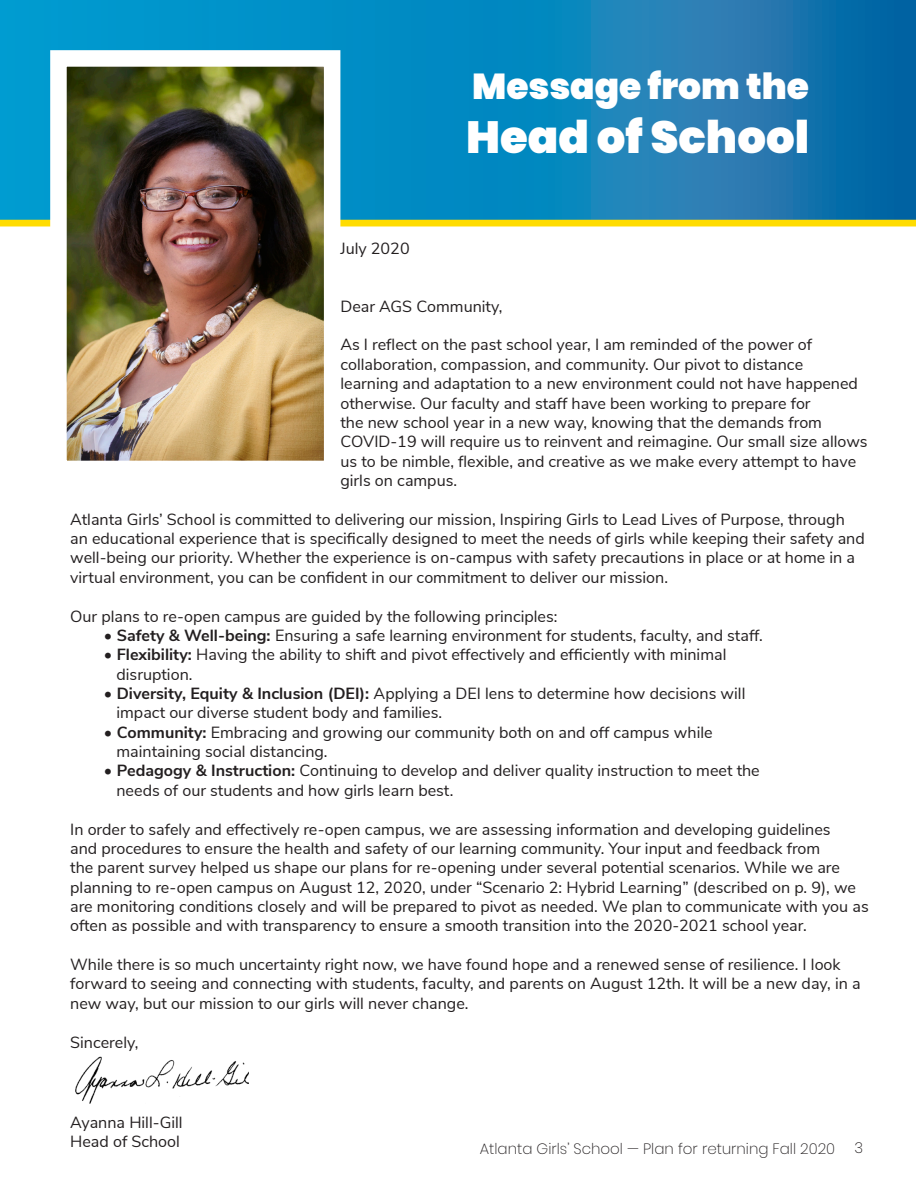
<style>
.page{position:relative;width:918px;height:1181px;background:#fff}
.page>*{position:absolute;margin:0;border:0;box-sizing:border-box;transform-origin:0 0}
.Page_Header{font:900 45px "Poppins";color:#fff}
.Page_Header-2{font:900 36px "Poppins";color:#fff}
.t1{font:16.2px/19.4px "Nunito Sans";color:#231f20}
.t2{font:200 15px "Poppins";color:#231f20}
.s1{font-weight:700}
</style>
<div class="page">
<svg style="left:0;top:0;width:914px;height:220px;background:#1c8bbf"></svg>
<div style="left:0;top:220px;width:914px;height:6px;background:#ffdc01"></div>
<img style="left:67px;top:67px;width:256px;height:393px">
<img style="left:75px;top:1056px;width:173px;height:48px">
<p class="t1" style="left:340px;top:237px;width:71px">July 2020</p>
<p class="Page_Header-2" style="left:472px;top:66px;width:338px">Message from the</p>
<p class="Page_Header" style="left:466px;top:112px;width:344px">Head of School</p>
<p class="t1" style="left:340px;top:295px;width:164px">Dear AGS Community,</p>
<p class="t1" style="left:340px;top:334px;width:528px">As I reflect on the past school year, I am reminded of the power of collaboration, compassion, and community. Our pivot to distance<br>learning and adaptation to a new environment could not have happened otherwise. Our faculty and staff have been working to prepare for<br>the new school year in a new way, knowing that the demands from COVID-19 will require us to reinvent and reimagine. Our small size allows us to be nimble, flexible, and creative as we make every attempt to have girls on campus.</p>
<p class="t1" style="left:70px;top:508px;width:795px">Atlanta Girls’ School is committed to delivering our mission, Inspiring Girls to Lead Lives of Purpose, through an educational experience that is specifically designed to meet the needs of girls while keeping their safety and well-being our priority. Whether the experience is on-campus with safety precautions in place or at home in a virtual environment, you can be confident in our commitment to deliver our mission.</p>
<p class="t1" style="left:70px;top:605px;width:488px">Our plans to re-open campus are guided by the following principles:</p>
<p class="t1" style="left:104px;top:624px;width:660px"><span class="s1">• Safety &amp; Well-being:</span> Ensuring a safe learning environment for students, faculty, and staff.</p>
<p class="t1" style="left:104px;top:644px;width:623px"><span class="s1">• Flexibility:</span> Having the ability to shift and pivot effectively and efficiently with minimal</p>
<p class="t1" style="left:116px;top:663px;width:77px">disruption.</p>
<p class="t1" style="left:104px;top:682px;width:642px"><span class="s1">• Diversity, Equity &amp; Inclusion (DEI):</span> Applying a DEI lens to determine how decisions will</p>
<p class="t1" style="left:116px;top:702px;width:327px">impact our diverse student body and families.</p>
<p class="t1" style="left:104px;top:721px;width:610px"><span class="s1">• Community:</span> Embracing and growing our community both on and off campus while</p>
<p class="t1" style="left:116px;top:740px;width:212px">maintaining social distancing.</p>
<p class="t1" style="left:104px;top:760px;width:657px"><span class="s1">• Pedagogy &amp; Instruction:</span> Continuing to develop and deliver quality instruction to meet the</p>
<p class="t1" style="left:116px;top:779px;width:338px">needs of our students and how girls learn best.</p>
<p class="t1" style="left:70px;top:818px;width:799px">In order to safely and effectively re-open campus, we are assessing information and developing guidelines<br>and procedures to ensure the health and safety of our learning community. Your input and feedback from<br>the parent survey helped us shape our plans for re-opening under several potential scenarios. While we are planning to re-open campus on August 12, 2020, under “Scenario 2: Hybrid Learning” (described on p. 9), we are monitoring conditions closely and will be prepared to pivot as needed. We plan to communicate with you as often as possible and with transparency to ensure a smooth transition into the 2020-2021 school year.</p>
<p class="t1" style="left:70px;top:953px;width:791px">While there is so much uncertainty right now, we have found hope and a renewed sense of resilience. I look forward to seeing and connecting with students, faculty, and parents on August 12th. It will be a new day, in a new way, but our mission to our girls will never change.</p>
<p class="t1" style="left:70px;top:1031px;width:70px">Sincerely,</p>
<p class="t1" style="left:70px;top:1111px;width:114px">Ayanna Hill-Gill</p>
<p class="t1" style="left:70px;top:1130px;width:111px">Head of School</p>
<p class="t2" style="left:479px;top:1139px;width:356px">Atlanta Girls’ School — Plan for returning Fall 2020</p>
<p class="t2" style="left:854px;top:1138px;width:10px">3</p>
</div>
